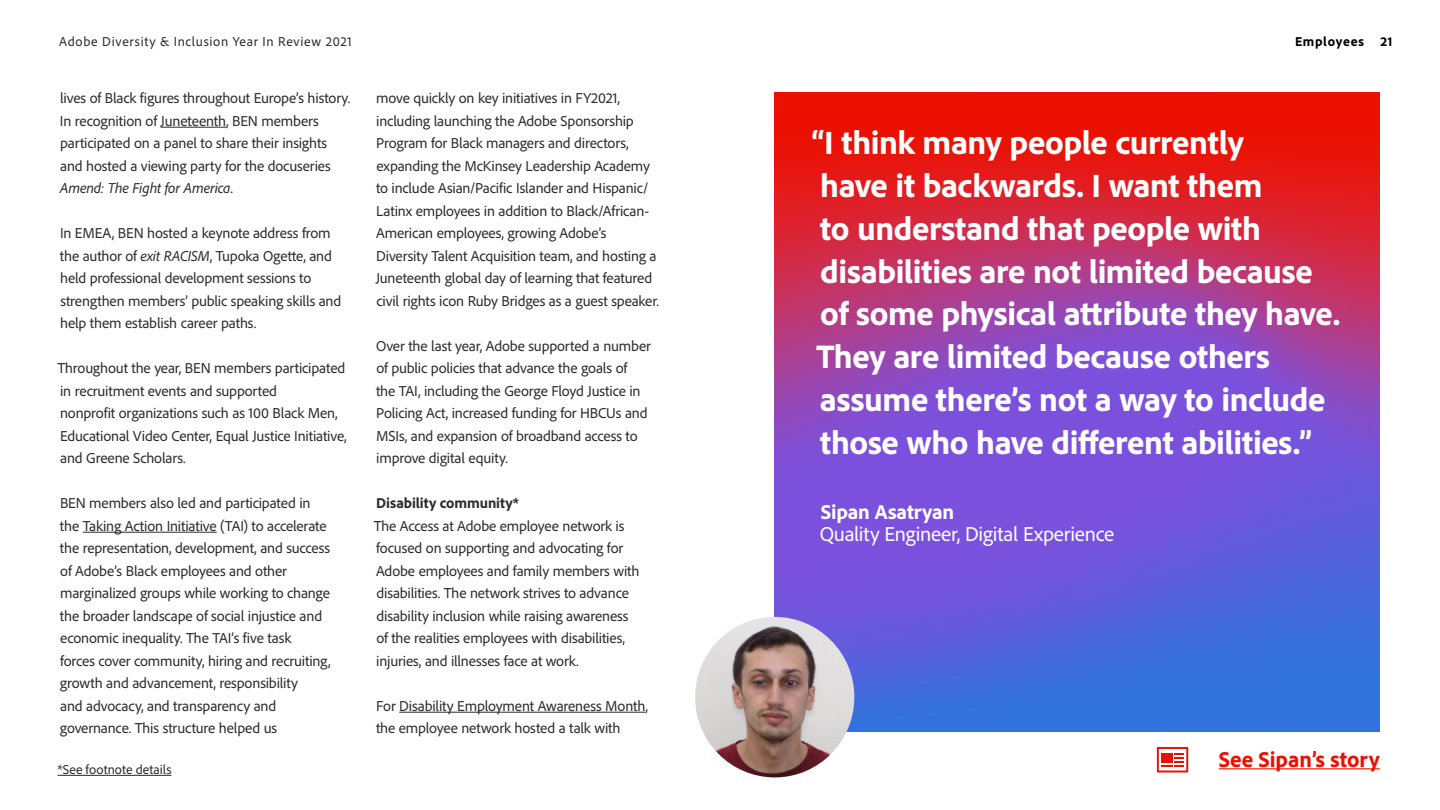
<style>
.page{position:relative;width:1440px;height:810px;background:#fff}
.page>*{position:absolute;margin:0;border:0;box-sizing:border-box;transform-origin:0 0}
.t1{font:800 33.75px/42.8px "Adobe Clean";letter-spacing:-.01em;color:#fff}
.t2{font:800 22.5px "Adobe Clean";color:#eb1000}
.t3{font:21px/22.5px "Adobe Clean";letter-spacing:-.01em;color:#fff}
.Body_Copy_20_30{font:15px/22.5px "Adobe Clean";letter-spacing:-.01em;color:#2c2c2c}
.t4{font:800 15px "Adobe Clean";letter-spacing:-.005em;color:#2c2c2c}
.t5{font:13.5px "Adobe Clean";letter-spacing:.05em;color:#2c2c2c}
.t6{font:13.5px "Adobe Clean";letter-spacing:.005em;color:#2c2c2c}
.t7{font:800 13.5px "Adobe Clean";letter-spacing:.05em;color:#000}
.s1{font-style:italic}
.s2{font-weight:800}
</style>
<div class="page">
<img style="left:775px;top:92px;width:605px;height:639px">
<hr style="left:161px;top:127px;width:65px;height:1px;background:#2c2c2c">
<hr style="left:83px;top:532px;width:134px;height:1px;background:#2c2c2c">
<img style="left:695px;top:617px;width:159px;height:160px">
<hr style="left:399px;top:712px;width:246px;height:1px;background:#2c2c2c">
<hr style="left:58px;top:775px;width:113px;height:1px;background:#2c2c2c">
<hr style="left:1219px;top:768px;width:161px;height:1px;background:#eb1000">
<svg style="left:1157px;top:747px;width:31px;height:25px"></svg>
<p class="t5" style="left:59px;top:33px;width:294px">Adobe Diversity &amp; Inclusion Year In Review 2021</p>
<p class="t7" style="left:1295px;top:33px;width:99px">Employees 21</p>
<p class="Body_Copy_20_30" style="left:60px;top:86px;width:292px">lives of Black figures throughout Europe’s history.<br>In recognition of Juneteenth, BEN members participated on a panel to share their insights and hosted a viewing party for the docuseries <span class="s1">Amend: The Fight for America</span>.</p>
<p class="Body_Copy_20_30" style="left:60px;top:221px;width:283px">In EMEA, BEN hosted a keynote address from the author of <span class="s1">exit RACISM</span>, Tupoka Ogette, and held professional development sessions to strengthen members’ public speaking skills and help them establish career paths.</p>
<p class="Body_Copy_20_30" style="left:58px;top:356px;width:291px">Throughout the year, BEN members participated in recruitment events and supported<br>nonprofit organizations such as 100 Black Men, Educational Video Center, Equal Justice Initiative, and Greene Scholars.</p>
<p class="Body_Copy_20_30" style="left:60px;top:491px;width:272px">BEN members also led and participated in the Taking Action Initiative (TAI) to accelerate the representation, development, and success of Adobe’s Black employees and other marginalized groups while working to change the broader landscape of social injustice and economic inequality. The TAI’s five task<br>forces cover community, hiring and recruiting, growth and advancement, responsibility<br>and advocacy, and transparency and governance. This structure helped us</p>
<p class="t6" style="left:58px;top:761px;width:115px">*See footnote details</p>
<p class="Body_Copy_20_30" style="left:376px;top:86px;width:285px">move quickly on key initiatives in FY2021, including launching the Adobe Sponsorship Program for Black managers and directors, expanding the McKinsey Leadership Academy to include Asian/Pacific Islander and Hispanic/ Latinx employees in addition to Black/African-American employees, growing Adobe’s Diversity Talent Acquisition team, and hosting a Juneteenth global day of learning that featured civil rights icon Ruby Bridges as a guest speaker.</p>
<p class="Body_Copy_20_30" style="left:376px;top:334px;width:276px">Over the last year, Adobe supported a number of public policies that advance the goals of<br>the TAI, including the George Floyd Justice in Policing Act, increased funding for HBCUs and MSIs, and expansion of broadband access to improve digital equity.</p>
<h4 class="t4" style="left:376px;top:493px;width:144px">Disability community*</h4>
<p class="Body_Copy_20_30" style="left:374px;top:514px;width:267px">The Access at Adobe employee network is focused on supporting and advocating for Adobe employees and family members with disabilities. The network strives to advance disability inclusion while raising awareness of the realities employees with disabilities, injuries, and illnesses face at work.</p>
<p class="Body_Copy_20_30" style="left:376px;top:694px;width:273px">For Disability Employment Awareness Month, the employee network hosted a talk with</p>
<p class="t1" style="left:812px;top:120px;width:530px">“I think many people currently<br>have it backwards. I want them<br>to understand that people with disabilities are not limited because of some physical attribute they have.<br>They are limited because others assume there’s not a way to include those who have different abilities.”</p>
<p class="t3" style="left:820px;top:500px;width:296px"><span class="s2">Sipan Asatryan<br></span>Quality Engineer, Digital Experience</p>
<p class="t2" style="left:1219px;top:744px;width:162px">See Sipan’s story</p>
</div>
